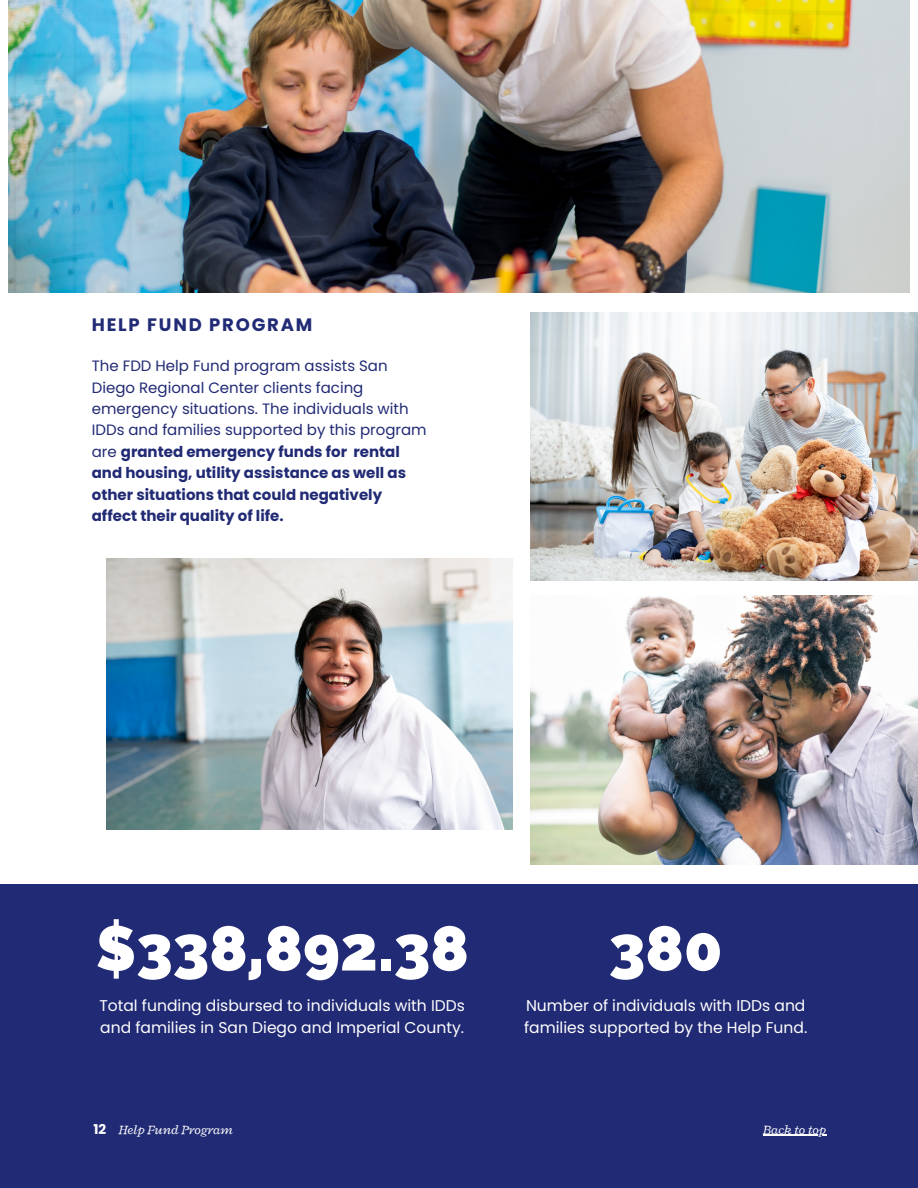
<style>
.page{position:relative;width:918px;height:1188px;background:#fff}
.page>*{position:absolute;margin:0;border:0;box-sizing:border-box;transform-origin:0 0}
.t1{font:800 63px "Raleway";color:#fff}
.t2{font:700 18px "Poppins";letter-spacing:.1em;color:#212a74}
.t3{font:15.6px/22.5px "Poppins";color:#fff}
.t4{font:15px/21.3px "Poppins";color:#212a74}
.t5{font:italic 13.5px "Radley";color:#fff}
.t6{font:700 13.5px "Poppins";color:#fff}
.s1{font-weight:700}
</style>
<div class="page">
<img style="left:9px;top:0;width:901px;height:293px">
<div style="left:0;top:884px;width:918px;height:304px;background:#212a74"></div>
<img style="left:106px;top:559px;width:407px;height:271px">
<img style="left:530px;top:596px;width:388px;height:269px">
<img style="left:530px;top:313px;width:388px;height:268px">
<hr style="left:763px;top:1135px;width:63px;height:1px;background:#fff">
<p class="t2" style="left:92px;top:312px;width:222px">HELP FUND PROGRAM</p>
<p class="t4" style="left:92px;top:355px;width:336px">The FDD Help Fund program assists San Diego Regional Center clients facing emergency situations. The individuals with IDDs and families supported by this program are <span class="s1">granted emergency funds for rental and housing, utility assistance as well as other situations that could negatively affect their quality of life.</span></p>
<p class="t1" style="left:95px;top:911px;width:375px">$338,892.38</p>
<p class="t3" style="left:99px;top:994px;width:367px">Total funding disbursed to individuals with IDDs and families in San Diego and Imperial County.</p>
<p class="t1" style="left:609px;top:911px;width:115px">380</p>
<p class="t3" style="left:524px;top:994px;width:285px">Number of individuals with IDDs and families supported by the Help Fund.</p>
<p class="t6" style="left:93px;top:1119px;width:14px">12</p>
<p class="t5" style="left:119px;top:1121px;width:116px">Help Fund Program</p>
<p class="t5" style="left:763px;top:1121px;width:65px">Back to top</p>
</div>
